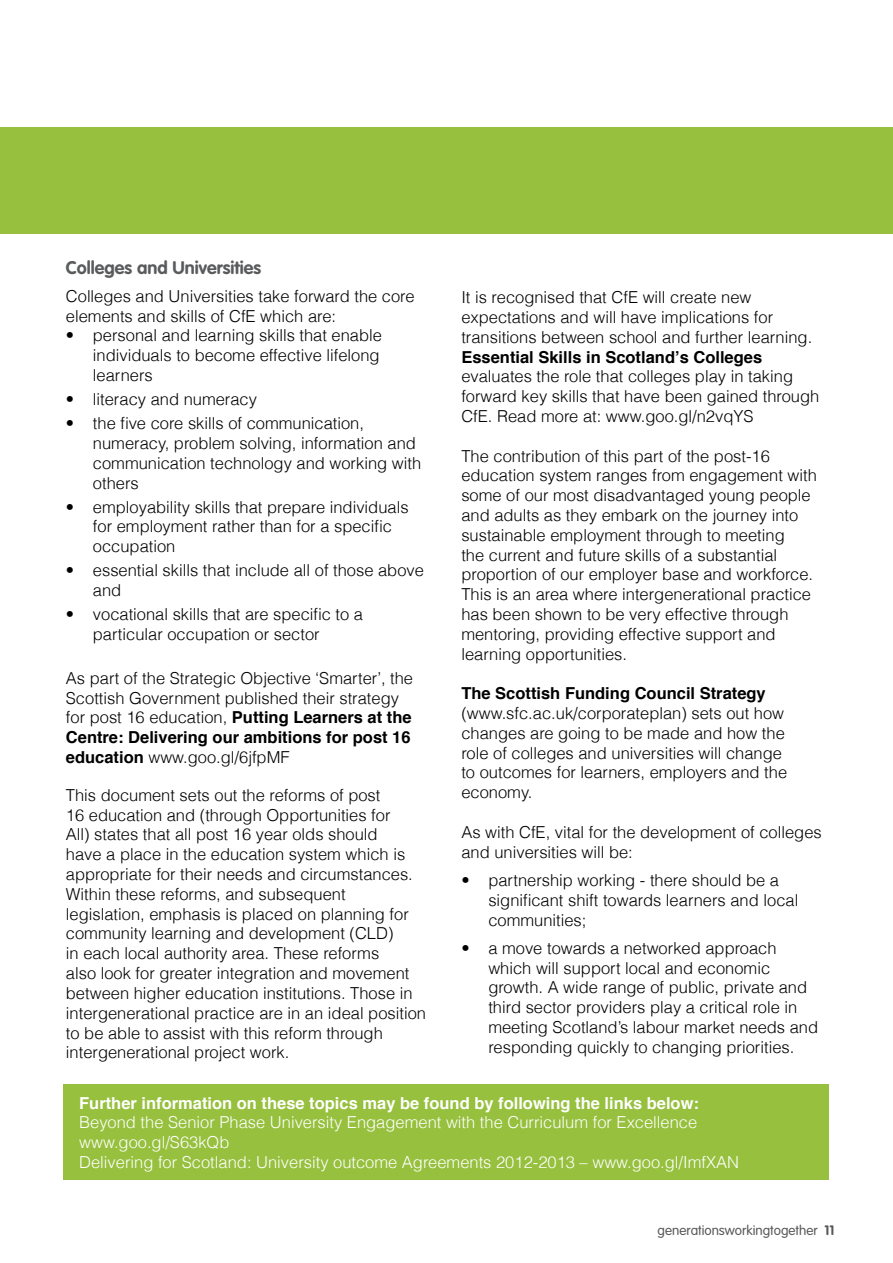
<style>
.page{position:relative;width:893px;height:1263px;background:#fff}
.page>*{position:absolute;margin:0;border:0;box-sizing:border-box;transform-origin:0 0}
.t1{font:700 18px "VAG Rounded";color:#5a5b5d}
.t2{font:300 16.5px/19.8px "Helvetica";color:#000}
.t3{font:300 16.5px/19.8px "Helvetica";color:#fff}
.t4{font:700 16.5px "Helvetica";color:#000}
.t5{font:700 16.5px "Helvetica";color:#fff}
.t6{font:300 13.5px "VAG Rounded";color:#58595b}
.s1{font-weight:700}
</style>
<div class="page">
<div style="left:0;top:128px;width:893px;height:106px;background:#96c03d"></div>
<div style="left:64px;top:1084px;width:765px;height:96px;background:#96c03d"></div>
<p class="t1" style="left:66px;top:257px;width:197px">Colleges and Universities</p>
<p class="t2" style="left:66px;top:286px;width:350px">Colleges and Universities take forward the core elements and skills of CfE which are:</p>
<p class="t2" style="left:93px;top:326px;width:291px;text-indent:-27px">• personal and learning skills that enable individuals to become effective lifelong learners</p>
<p class="t2" style="left:66px;top:389px;width:193px">• literacy and numeracy</p>
<p class="t2" style="left:93px;top:413px;width:330px;text-indent:-27px">• the five core skills of communication, numeracy, problem solving, information and communication technology and working with others</p>
<p class="t2" style="left:93px;top:497px;width:317px;text-indent:-27px">• employability skills that prepare individuals for employment rather than for a specific occupation</p>
<p class="t2" style="left:93px;top:560px;width:333px;text-indent:-27px">• essential skills that include all of those above and</p>
<p class="t2" style="left:93px;top:604px;width:272px;text-indent:-27px">• vocational skills that are specific to a particular occupation or sector</p>
<p class="t2" style="left:66px;top:668px;width:349px">As part of the Strategic Objective ‘Smarter’, the Scottish Government published their strategy for post 16 education, <span class="s1">Putting Learners at the Centre: Delivering our ambitions for post 16 education</span> www.goo.gl/6jfpMF</p>
<p class="t2" style="left:66px;top:785px;width:362px">This document sets out the reforms of post<br>16 education and (through Opportunities for<br>All) states that all post 16 year olds should<br>have a place in the education system which is appropriate for their needs and circumstances.<br>Within these reforms, and subsequent legislation, emphasis is placed on planning for community learning and development (CLD)<br>in each local authority area. These reforms<br>also look for greater integration and movement between higher education institutions. Those in intergenerational practice are in an ideal position to be able to assist with this reform through intergenerational project work.</p>
<p class="t2" style="left:461px;top:287px;width:352px">It is recognised that CfE will create new expectations and will have implications for transitions between school and further learning.</p>
<p class="t4" style="left:461px;top:343px;width:302px">Essential Skills in Scotland’s Colleges</p>
<p class="t2" style="left:461px;top:366px;width:359px">evaluates the role that colleges play in taking forward key skills that have been gained through<br>CfE. Read more at: www.goo.gl/n2vqYS</p>
<p class="t2" style="left:461px;top:446px;width:357px">The contribution of this part of the post-16 education system ranges from engagement with some of our most disadvantaged young people and adults as they embark on the journey into sustainable employment through to meeting<br>the current and future skills of a substantial proportion of our employer base and workforce.<br>This is an area where intergenerational practice has been shown to be very effective through mentoring, providing effective support and learning opportunities.</p>
<p class="t4" style="left:461px;top:680px;width:306px">The Scottish Funding Council Strategy</p>
<p class="t2" style="left:461px;top:703px;width:327px">(www.sfc.ac.uk/corporateplan) sets out how changes are going to be made and how the role of colleges and universities will change to outcomes for learners, employers and the economy.</p>
<p class="t2" style="left:461px;top:822px;width:362px">As with CfE, vital for the development of colleges and universities will be:</p>
<p class="t2" style="left:488px;top:870px;width:311px;text-indent:-27px">• partnership working - there should be a significant shift towards learners and local communities;</p>
<p class="t2" style="left:488px;top:938px;width:331px;text-indent:-27px">• a move towards a networked approach which will support local and economic growth. A wide range of public, private and third sector providers play a critical role in meeting Scotland’s labour market needs and responding quickly to changing priorities.</p>
<p class="t5" style="left:79px;top:1089px;width:621px">Further information on these topics may be found by following the links below:</p>
<p class="t3" style="left:79px;top:1112px;width:661px">Beyond the Senior Phase University Engagement with the Curriculum for Excellence www.goo.gl/S63kQb<br>Delivering for Scotland: University outcome Agreements 2012-2013 – www.goo.gl/ImfXAN</p>
<p class="t6" style="left:658px;top:1222px;width:178px">generationsworkingtogether <span class="s1">11</span></p>
</div>
